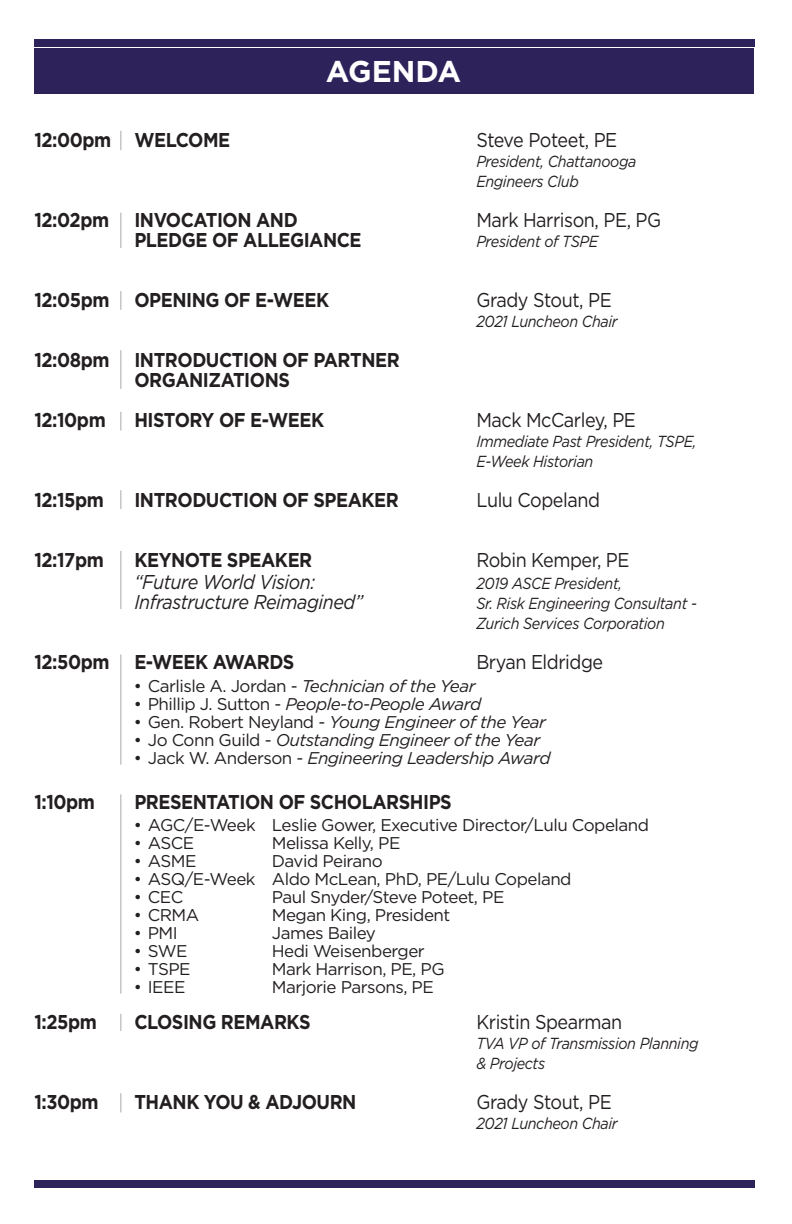
<style>
.page{position:relative;width:792px;height:1224px;background:#fff}
.page>*{position:absolute;margin:0;border:0;box-sizing:border-box;transform-origin:0 0}
.t1{font:700 30px "Gotham";color:#fff}
.t2{font:700 20px/20px "Gotham";letter-spacing:-.025em;color:#231f20;text-align:center;scale:.9 1}
.t3{font:20px "Gotham";letter-spacing:-.025em;color:#231f20;scale:.9 1}
.t4{font:italic 20px "Gotham";letter-spacing:-.025em;color:#231f20;scale:.9 1}
.t5{font:17px "Gotham";letter-spacing:-.03em;color:#231f20}
.t6{font:italic 17px "Gotham";letter-spacing:-.03em;color:#231f20}
.t7{font:italic 16px/20px "Gotham";letter-spacing:-.025em;color:#231f20;scale:.9 1}
.s1{font-style:normal}
</style>
<div class="page">
<svg style="left:120px;top:131px;width:1px;height:19px"></svg>
<hr style="left:120px;top:213px;width:1px;height:35px;background:#a8a9ad">
<svg style="left:120px;top:291px;width:1px;height:19px"></svg>
<hr style="left:120px;top:350px;width:1px;height:39px;background:#a8a9ad">
<svg style="left:120px;top:412px;width:1px;height:19px"></svg>
<hr style="left:120px;top:654px;width:1px;height:111px;background:#a8a9ad">
<hr style="left:120px;top:794px;width:1px;height:200px;background:#a8a9ad">
<svg style="left:120px;top:1014px;width:1px;height:17px"></svg>
<svg style="left:120px;top:1093px;width:1px;height:19px"></svg>
<div style="left:34px;top:48px;width:720px;height:45px;background:#2e225b"></div>
<div style="left:34px;top:39px;width:720px;height:7px;background:#2e225b"></div>
<div style="left:34px;top:1181px;width:720px;height:7px;background:#2e225b"></div>
<svg style="left:120px;top:490px;width:1px;height:19px"></svg>
<hr style="left:120px;top:551px;width:1px;height:58px;background:#a8a9ad">
<h1 class="t1" style="left:326px;top:52px;width:137px">AGENDA</h1>
<p class="t2" style="left:34px;top:130px;width:219px">12:00pm WELCOME</p>
<p class="t3" style="left:476px;top:127px;width:158px">Steve Poteet, PE</p>
<p class="t7" style="left:476px;top:151px;width:179px">President, Chattanooga<br>Engineers Club</p>
<p class="t2" style="left:34px;top:210px;width:85px">12:02pm</p>
<p class="t2" style="left:134px;top:210px;width:183px">INVOCATION AND</p>
<p class="t3" style="left:476px;top:207px;width:207px">Mark Harrison, PE, PG</p>
<p class="t2" style="left:134px;top:230px;width:254px">PLEDGE OF ALLEGIANCE</p>
<p class="t7" style="left:476px;top:231px;width:137px">President of TSPE</p>
<p class="t2" style="left:34px;top:290px;width:329px">12:05pm OPENING OF E-WEEK</p>
<p class="t3" style="left:476px;top:287px;width:152px">Grady Stout, PE</p>
<p class="t7" style="left:476px;top:311px;width:159px">2021 Luncheon Chair</p>
<p class="t2" style="left:34px;top:350px;width:408px">12:08pm INTRODUCTION OF PARTNER<br>ORGANIZATIONS</p>
<p class="t2" style="left:34px;top:410px;width:81px">12:10pm</p>
<p class="t2" style="left:134px;top:410px;width:212px">HISTORY OF E-WEEK</p>
<p class="t3" style="left:476px;top:407px;width:179px">Mack McCarley, PE</p>
<p class="t7" style="left:476px;top:431px;width:246px">Immediate Past President, TSPE,<br>E-Week Historian</p>
<p class="t2" style="left:34px;top:490px;width:79px">12:15pm</p>
<p class="t2" style="left:134px;top:490px;width:295px">INTRODUCTION OF SPEAKER</p>
<p class="t3" style="left:476px;top:487px;width:139px">Lulu Copeland</p>
<p class="t2" style="left:34px;top:550px;width:79px">12:17pm</p>
<p class="t2" style="left:134px;top:550px;width:199px">KEYNOTE SPEAKER</p>
<p class="t3" style="left:476px;top:547px;width:172px">Robin Kemper, PE</p>
<p class="t4" style="left:134px;top:569px;width:202px">“Future World Vision:</p>
<p class="t7" style="left:476px;top:573px;width:163px">2019 ASCE President,</p>
<p class="t4" style="left:134px;top:589px;width:256px">Infrastructure Reimagined”</p>
<p class="t7" style="left:476px;top:593px;width:247px">Sr. Risk Engineering Consultant -<br>Zurich Services Corporation</p>
<p class="t2" style="left:34px;top:652px;width:290px">12:50pm E-WEEK AWARDS</p>
<p class="t3" style="left:476px;top:649px;width:142px">Bryan Eldridge</p>
<p class="t6" style="left:134px;top:675px;width:343px"><span class="s1">• Carlisle A. Jordan -</span> Technician of the Year</p>
<p class="t6" style="left:134px;top:693px;width:349px"><span class="s1">• Phillip J. Sutton -</span> People-to-People Award</p>
<p class="t6" style="left:134px;top:711px;width:414px"><span class="s1">• Gen. Robert Neyland -</span> Young Engineer of the Year</p>
<p class="t6" style="left:134px;top:729px;width:408px"><span class="s1">• Jo Conn Guild -</span> Outstanding Engineer of the Year</p>
<p class="t6" style="left:134px;top:747px;width:418px"><span class="s1">• Jack W. Anderson -</span> Engineering Leadership Award</p>
<p class="t2" style="left:34px;top:792px;width:69px">1:10pm</p>
<p class="t2" style="left:134px;top:792px;width:354px">PRESENTATION OF SCHOLARSHIPS</p>
<p class="t5" style="left:134px;top:814px;width:517px">• AGC/E-Week Leslie Gower, Executive Director/Lulu Copeland</p>
<p class="t5" style="left:134px;top:832px;width:62px">• ASCE</p>
<p class="t5" style="left:272px;top:832px;width:130px">Melissa Kelly, PE</p>
<p class="t5" style="left:134px;top:850px;width:64px">• ASME</p>
<p class="t5" style="left:272px;top:850px;width:113px">David Peirano</p>
<p class="t5" style="left:134px;top:868px;width:439px">• ASQ/E-Week Aldo McLean, PhD, PE/Lulu Copeland</p>
<p class="t5" style="left:134px;top:886px;width:51px">• CEC</p>
<p class="t5" style="left:272px;top:886px;width:234px">Paul Snyder/Steve Poteet, PE</p>
<p class="t5" style="left:134px;top:904px;width:67px">• CRMA</p>
<p class="t5" style="left:272px;top:904px;width:180px">Megan King, President</p>
<p class="t5" style="left:134px;top:922px;width:46px">• PMI</p>
<p class="t5" style="left:272px;top:922px;width:106px">James Bailey</p>
<p class="t5" style="left:134px;top:940px;width:55px">• SWE</p>
<p class="t5" style="left:272px;top:940px;width:155px">Hedi Weisenberger</p>
<p class="t5" style="left:134px;top:958px;width:58px">• TSPE</p>
<p class="t5" style="left:272px;top:958px;width:174px">Mark Harrison, PE, PG</p>
<p class="t5" style="left:134px;top:976px;width:53px">• IEEE</p>
<p class="t5" style="left:272px;top:976px;width:164px">Marjorie Parsons, PE</p>
<p class="t2" style="left:34px;top:1012px;width:71px">1:25pm</p>
<p class="t2" style="left:134px;top:1012px;width:197px">CLOSING REMARKS</p>
<p class="t3" style="left:476px;top:1009px;width:164px">Kristin Spearman</p>
<p class="t7" style="left:476px;top:1033px;width:249px">TVA VP of Transmission Planning &amp; Projects</p>
<p class="t2" style="left:34px;top:1092px;width:73px">1:30pm</p>
<p class="t2" style="left:134px;top:1092px;width:248px">THANK YOU &amp; ADJOURN</p>
<p class="t3" style="left:476px;top:1089px;width:152px">Grady Stout, PE</p>
<p class="t7" style="left:476px;top:1113px;width:159px">2021 Luncheon Chair</p>
</div>
